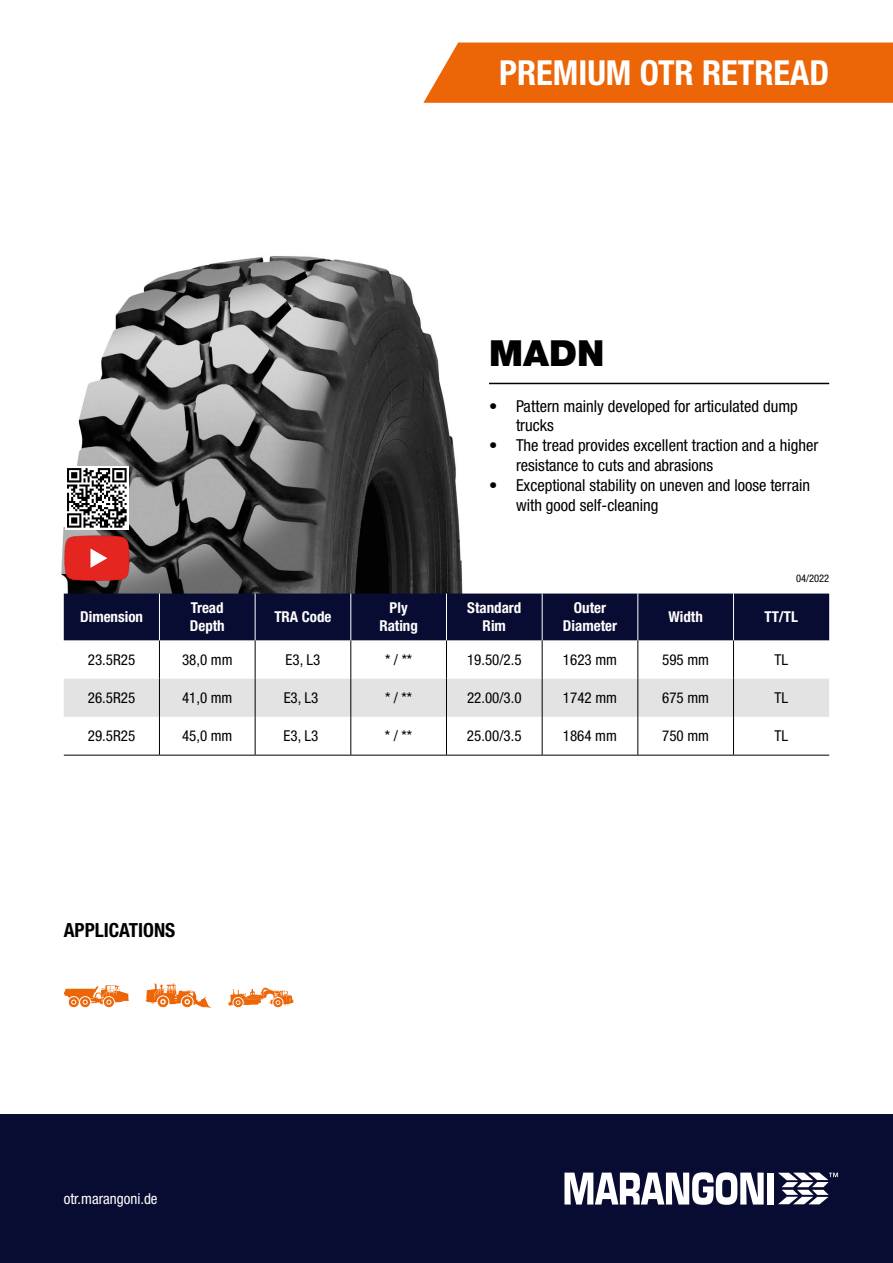
<style>
.page{position:relative;width:893px;height:1263px;background:#fff}
.page>*{position:absolute;margin:0;border:0;box-sizing:border-box;transform-origin:0 0}
.t1{font:900 36px "Helvetica Neue LT Std";color:#000}
.t2{font:700 condensed 34.5px "Helvetica Neue LT Std";color:#fff}
.t3{font:700 condensed 19.5px "Helvetica Neue LT Std";color:#000}
.t4{font:condensed 16.5px/19.8px "Helvetica Neue LT Std";color:#000}
.t5{font:condensed 15px "Helvetica Neue LT Std";color:#000}
.t6{font:700 condensed 15px/18px "Helvetica Neue LT Std";color:#fff;text-align:center}
.t7{font:condensed 15px "Helvetica Neue LT Std";color:#fff}
.t8{font:condensed 10.5px "Helvetica Neue LT Std";color:#000}
</style>
<div class="page">
<img style="left:61px;top:256px;width:402px;height:339px">
<div style="left:65px;top:466px;width:64px;height:64px;background:#fff"></div>
<svg style="left:67px;top:468px;width:60px;height:60px"></svg>
<img style="left:64px;top:534px;width:66px;height:47px">
<div style="left:68px;top:996px;width:11px;height:12px;background:#ec6608;border-radius:50%"></div>
<div style="left:68px;top:996px;width:11px;height:12px;border:1px solid #fff;border-radius:50%"></div>
<div style="left:80px;top:996px;width:11px;height:12px;background:#ec6608;border-radius:50%"></div>
<div style="left:80px;top:996px;width:11px;height:12px;border:1px solid #fff;border-radius:50%"></div>
<div style="left:103px;top:996px;width:12px;height:12px;border:1px solid #fff;border-radius:50%"></div>
<svg style="left:64px;top:985px;width:65px;height:20px"></svg>
<svg style="left:146px;top:983px;width:65px;height:25px"></svg>
<div style="left:233px;top:997px;width:10px;height:11px;border:1px solid #fff;border-radius:50%"></div>
<div style="left:273px;top:997px;width:10px;height:11px;border:1px solid #fff;border-radius:50%"></div>
<svg style="left:228px;top:988px;width:65px;height:18px"></svg>
<hr style="left:489px;top:383px;width:340px;height:1px;background:#000">
<div style="left:0;top:1114px;width:893px;height:149px;background:#090c32"></div>
<svg style="left:564px;top:1172px;width:200px;height:33px"></svg>
<div style="left:767px;top:1172px;width:7px;height:32px;background:#fff"></div>
<svg style="left:778px;top:1172px;width:60px;height:32px"></svg>
<div style="left:64px;top:593px;width:765px;height:47px;background:#090c32"></div>
<div style="left:64px;top:679px;width:765px;height:38px;background:#e3e3e3"></div>
<hr style="left:159px;top:640px;width:1px;height:39px;background:#000">
<hr style="left:255px;top:640px;width:1px;height:39px;background:#000">
<hr style="left:350px;top:640px;width:1px;height:39px;background:#000">
<hr style="left:446px;top:640px;width:1px;height:39px;background:#000">
<hr style="left:542px;top:640px;width:1px;height:39px;background:#000">
<hr style="left:637px;top:640px;width:1px;height:39px;background:#000">
<hr style="left:733px;top:640px;width:1px;height:39px;background:#000">
<hr style="left:159px;top:679px;width:1px;height:38px;background:#000">
<hr style="left:255px;top:679px;width:1px;height:38px;background:#000">
<hr style="left:350px;top:679px;width:1px;height:38px;background:#000">
<hr style="left:446px;top:679px;width:1px;height:38px;background:#000">
<hr style="left:542px;top:679px;width:1px;height:38px;background:#000">
<hr style="left:637px;top:679px;width:1px;height:38px;background:#000">
<hr style="left:733px;top:679px;width:1px;height:38px;background:#000">
<hr style="left:159px;top:717px;width:1px;height:38px;background:#000">
<hr style="left:255px;top:717px;width:1px;height:38px;background:#000">
<hr style="left:350px;top:717px;width:1px;height:38px;background:#000">
<hr style="left:446px;top:717px;width:1px;height:38px;background:#000">
<hr style="left:542px;top:717px;width:1px;height:38px;background:#000">
<hr style="left:637px;top:717px;width:1px;height:38px;background:#000">
<hr style="left:733px;top:717px;width:1px;height:38px;background:#000">
<hr style="left:733px;top:593px;width:1px;height:47px;background:#fff">
<hr style="left:637px;top:593px;width:1px;height:47px;background:#fff">
<hr style="left:159px;top:593px;width:1px;height:47px;background:#fff">
<hr style="left:446px;top:593px;width:1px;height:47px;background:#fff">
<hr style="left:350px;top:593px;width:1px;height:47px;background:#fff">
<hr style="left:255px;top:593px;width:1px;height:47px;background:#fff">
<hr style="left:542px;top:593px;width:1px;height:47px;background:#fff">
<hr style="left:64px;top:755px;width:95px;height:1px;background:#000">
<hr style="left:159px;top:755px;width:96px;height:1px;background:#000">
<hr style="left:255px;top:755px;width:96px;height:1px;background:#000">
<hr style="left:351px;top:755px;width:95px;height:1px;background:#000">
<hr style="left:446px;top:755px;width:96px;height:1px;background:#000">
<hr style="left:542px;top:755px;width:96px;height:1px;background:#000">
<hr style="left:638px;top:755px;width:95px;height:1px;background:#000">
<hr style="left:733px;top:755px;width:96px;height:1px;background:#000">
<div style="left:423px;top:43px;width:470px;height:60px;background:#ec6608"></div>
<h2 class="t2" style="left:499px;top:52px;width:331px">PREMIUM OTR RETREAD</h2>
<h1 class="t1" style="left:489px;top:332px;width:117px">MADN</h1>
<p class="t4" style="left:516px;top:396px;width:283px;text-indent:-27px">• Pattern mainly developed for articulated dump trucks</p>
<p class="t4" style="left:516px;top:435px;width:304px;text-indent:-27px">• The tread provides excellent traction and a higher resistance to cuts and abrasions</p>
<p class="t4" style="left:516px;top:475px;width:296px;text-indent:-27px">• Exceptional stability on uneven and loose terrain with good self-cleaning</p>
<p class="t8" style="left:796px;top:572px;width:35px">04/2022</p>
<p class="t6" style="left:80px;top:608px;width:64px">Dimension</p>
<p class="t6" style="left:190px;top:599px;width:36px;text-align:left">Tread<br>Depth</p>
<p class="t6" style="left:274px;top:608px;width:59px">TRA Code</p>
<p class="t6" style="left:379px;top:599px;width:40px">Ply<br>Rating</p>
<p class="t6" style="left:467px;top:599px;width:56px">Standard<br>Rim</p>
<p class="t6" style="left:563px;top:599px;width:56px">Outer<br>Diameter</p>
<p class="t6" style="left:668px;top:608px;width:36px">Width</p>
<p class="t6" style="left:765px;top:608px;width:35px">TT/TL</p>
<p class="t5" style="left:88px;top:651px;width:49px">23.5R25</p>
<p class="t5" style="left:182px;top:651px;width:52px">38,0 mm</p>
<p class="t5" style="left:286px;top:651px;width:36px">E3, L3</p>
<p class="t5" style="left:385px;top:651px;width:29px">* / **</p>
<p class="t5" style="left:467px;top:651px;width:56px">19.50/2.5</p>
<p class="t5" style="left:563px;top:651px;width:56px">1623 mm</p>
<p class="t5" style="left:662px;top:651px;width:48px">595 mm</p>
<p class="t5" style="left:774px;top:651px;width:15px">TL</p>
<p class="t5" style="left:88px;top:689px;width:49px">26.5R25</p>
<p class="t5" style="left:182px;top:689px;width:52px">41,0 mm</p>
<p class="t5" style="left:284px;top:689px;width:36px">E3, L3</p>
<p class="t5" style="left:385px;top:689px;width:29px">* / **</p>
<p class="t5" style="left:467px;top:689px;width:56px">22.00/3.0</p>
<p class="t5" style="left:563px;top:689px;width:56px">1742 mm</p>
<p class="t5" style="left:662px;top:689px;width:48px">675 mm</p>
<p class="t5" style="left:774px;top:689px;width:15px">TL</p>
<p class="t5" style="left:88px;top:727px;width:49px">29.5R25</p>
<p class="t5" style="left:182px;top:727px;width:52px">45,0 mm</p>
<p class="t5" style="left:284px;top:727px;width:36px">E3, L3</p>
<p class="t5" style="left:385px;top:727px;width:29px">* / **</p>
<p class="t5" style="left:467px;top:727px;width:56px">25.00/3.5</p>
<p class="t5" style="left:563px;top:727px;width:56px">1864 mm</p>
<p class="t5" style="left:662px;top:727px;width:48px">750 mm</p>
<p class="t5" style="left:774px;top:727px;width:15px">TL</p>
<p class="t3" style="left:64px;top:918px;width:113px">APPLICATIONS</p>
<p class="t7" style="left:64px;top:1189px;width:95px">otr.marangoni.de</p>
</div>
